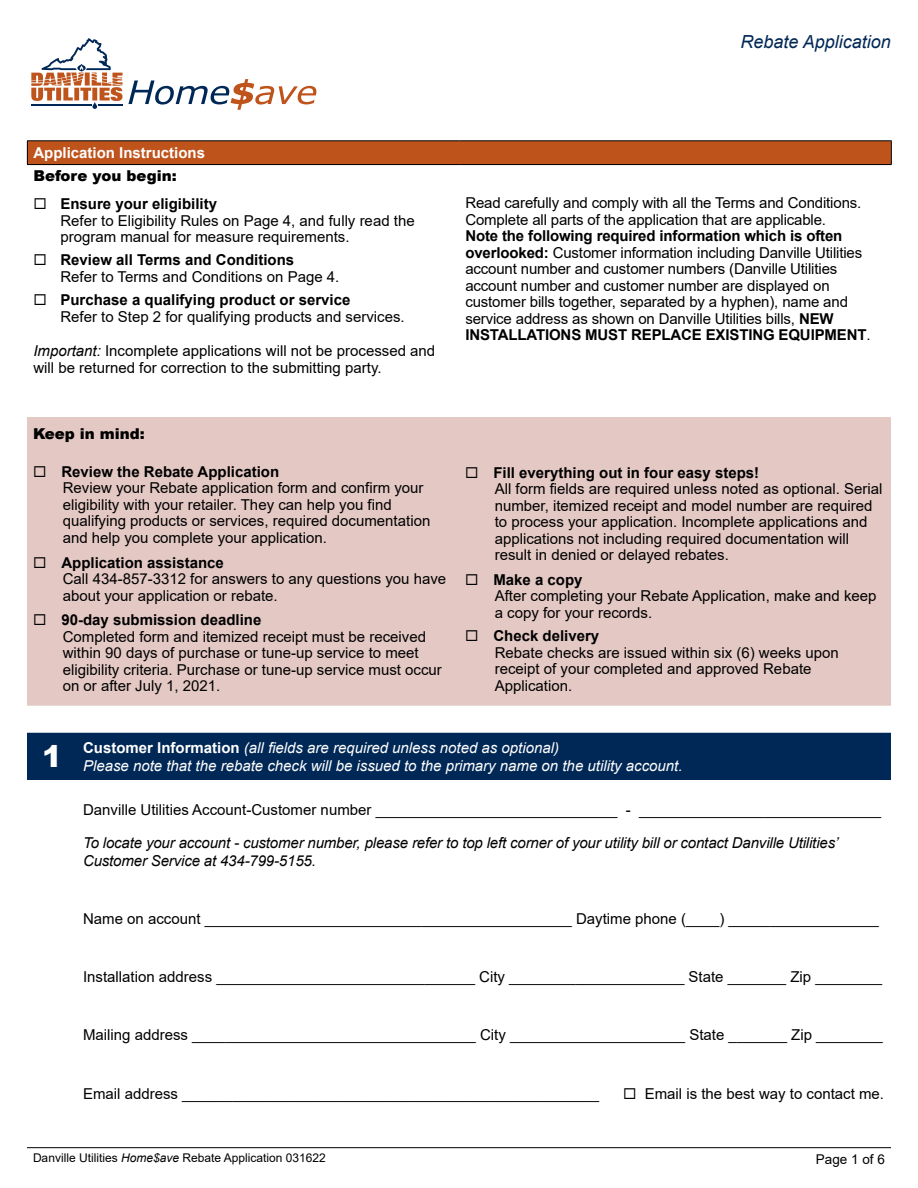
<style>
.page{position:relative;width:918px;height:1188px;background:#fff}
.page>*{position:absolute;margin:0;border:0;box-sizing:border-box;transform-origin:0 0}
.t1{font:900 30px "Arial";color:#fff}
.t2{font:italic 18px "Arial";color:#002856}
.t3{font:15px/16.5px "Arial";color:#000}
.t4{font:italic 15px/18px "Arial";color:#fff}
.t5{font:italic 15px/18px "Arial";letter-spacing:-.01em;color:#000}
.t6{font:700 15px "Arial";color:#000}
.t7{font:900 15px "Arial";color:#000}
.Body_text{font:700 15px "Arial";color:#fff}
.t8{font:13.5px "Arial";color:#000}
.t9{font:12px "Arial";color:#000}
.s1{font-weight:700}
.s2{font-style:italic}
.s3{font-weight:700;font-style:normal}
</style>
<div class="page">
<hr style="left:27px;top:1147px;width:432px;height:1px;background:#000">
<hr style="left:459px;top:1147px;width:432px;height:1px;background:#000">
<svg style="left:31px;top:38px;width:285px;height:72px"></svg>
<div style="left:27px;top:733px;width:864px;height:47px;background:#002856"></div>
<div style="left:27px;top:417px;width:864px;height:289px;background:#e3c8c3"></div>
<div style="left:27px;top:141px;width:864px;height:24px;background:#bf531c"></div>
<hr style="left:27px;top:140px;width:432px;height:1px;background:#000">
<svg style="left:27px;top:141px;width:1px;height:23px"></svg>
<hr style="left:459px;top:140px;width:433px;height:1px;background:#000">
<svg style="left:891px;top:141px;width:1px;height:23px"></svg>
<hr style="left:27px;top:164px;width:432px;height:1px;background:#000">
<hr style="left:459px;top:164px;width:433px;height:1px;background:#000">
<p class="t2" style="left:741px;top:30px;width:152px">Rebate Application</p>
<p class="Body_text" style="left:33px;top:142px;width:173px">Application Instructions</p>
<p class="t7" style="left:33px;top:165px;width:145px">Before you begin:</p>
<p class="t3" style="left:60px;top:196px;width:356px;text-indent:-27px">◻ <span class="s1">Ensure your eligibility<br></span>Refer to Eligibility Rules on Page 4, and fully read the program manual for measure requirements.</p>
<p class="t3" style="left:60px;top:252px;width:281px;text-indent:-27px">◻ <span class="s1">Review all Terms and Conditions<br></span>Refer to Terms and Conditions on Page 4.</p>
<p class="t3" style="left:60px;top:292px;width:346px;text-indent:-27px">◻ <span class="s1">Purchase a qualifying product or service<br></span>Refer to Step 2 for qualifying products and services.</p>
<p class="t3" style="left:33px;top:343px;width:403px"><span class="s2">Important:</span> Incomplete applications will not be processed and will be returned for correction to the submitting party.</p>
<p class="t3" style="left:465px;top:195px;width:407px">Read carefully and comply with all the Terms and Conditions.<br>Complete all parts of the application that are applicable.<br><span class="s1">Note the following required information which is often overlooked:</span> Customer information including Danville Utilities account number and customer numbers (Danville Utilities account number and customer number are displayed on customer bills together, separated by a hyphen), name and service address as shown on Danville Utilities bills, <span class="s1">NEW INSTALLATIONS MUST REPLACE EXISTING EQUIPMENT</span>.</p>
<p class="t7" style="left:33px;top:423px;width:113px">Keep in mind:</p>
<p class="t6" style="left:33px;top:461px;width:248px">◻ Review the Rebate Application</p>
<p class="t3" style="left:63px;top:480px;width:369px">Review your Rebate application form and confirm your eligibility with your retailer. They can help you find qualifying products or services, required documentation and help you complete your application.</p>
<p class="t6" style="left:33px;top:552px;width:192px">◻ Application assistance</p>
<p class="t3" style="left:63px;top:570px;width:385px">Call 434-857-3312 for answers to any questions you have about your application or rebate.</p>
<p class="t6" style="left:33px;top:609px;width:230px">◻ 90-day submission deadline</p>
<p class="t3" style="left:63px;top:628px;width:381px">Completed form and itemized receipt must be received within 90 days of purchase or tune-up service to meet eligibility criteria. Purchase or tune-up service must occur on or after July 1, 2021.</p>
<p class="t6" style="left:465px;top:462px;width:296px">◻ Fill everything out in four easy steps!</p>
<p class="t3" style="left:495px;top:480px;width:389px">All form fields are required unless noted as optional. Serial number, itemized receipt and model number are required to process your application. Incomplete applications and applications not including required documentation will result in denied or delayed rebates.</p>
<p class="t6" style="left:465px;top:569px;width:119px">◻ Make a copy</p>
<p class="t3" style="left:495px;top:588px;width:383px">After completing your Rebate Application, make and keep a copy for your records.</p>
<p class="t6" style="left:465px;top:625px;width:136px">◻ Check delivery</p>
<p class="t3" style="left:495px;top:644px;width:346px">Rebate checks are issued within six (6) weeks upon receipt of your completed and approved Rebate<br>Application.</p>
<p class="t1" style="left:42px;top:735px;width:22px">1</p>
<p class="t4" style="left:83px;top:739px;width:601px"><span class="s3">Customer Information</span> (all fields are required unless noted as optional)<br>Please note that the rebate check will be issued to the primary name on the utility account.</p>
<p class="t3" style="left:83px;top:801px;width:800px">Danville Utilities Account-Customer number _____________________________ - _____________________________</p>
<p class="t5" style="left:83px;top:834px;width:757px">To locate your account - customer number, please refer to top left corner of your utility bill or contact Danville Utilities’<br>Customer Service at 434-799-5155.</p>
<p class="t3" style="left:83px;top:910px;width:797px">Name on account ____________________________________________ Daytime phone (____) __________________</p>
<p class="t3" style="left:83px;top:969px;width:801px">Installation address _______________________________ City _____________________ State _______ Zip ________</p>
<p class="t3" style="left:83px;top:1027px;width:801px">Mailing address __________________________________ City _____________________ State _______ Zip ________</p>
<p class="t3" style="left:83px;top:1085px;width:518px">Email address __________________________________________________</p>
<p class="t3" style="left:623px;top:1085px;width:262px">◻ Email is the best way to contact me.</p>
<p class="t9" style="left:33px;top:1150px;width:294px">Danville Utilities <span class="s2">Home$ave</span> Rebate Application 031622</p>
<p class="t8" style="left:816px;top:1149px;width:71px">Page 1 of 6</p>
</div>
